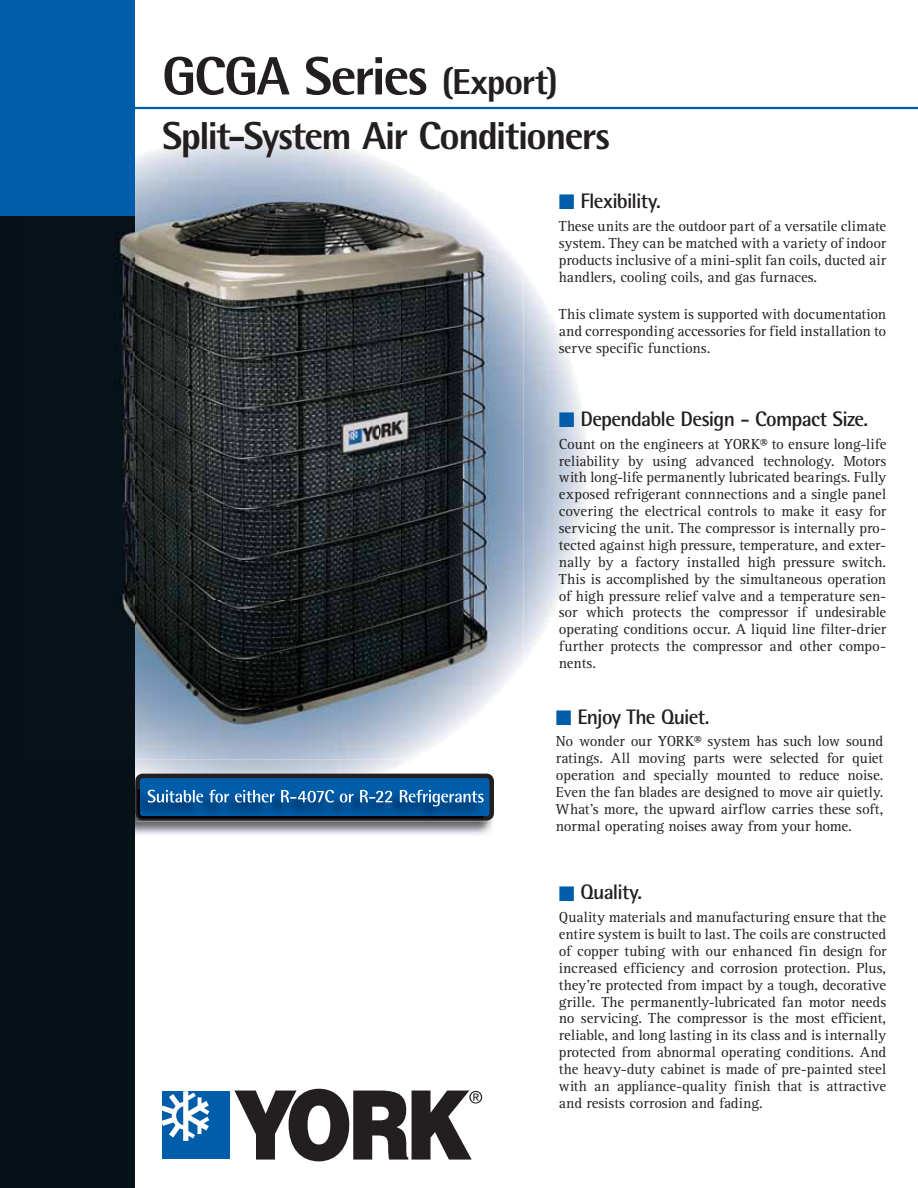
<style>
.page{position:relative;width:918px;height:1188px;background:#fff}
.page>*{position:absolute;margin:0;border:0;box-sizing:border-box;transform-origin:0 0}
.t1{font:800 54px "Rotis Semi Sans";letter-spacing:-.035em;color:#231f20}
.t2{font:800 39px "Rotis Semi Sans";letter-spacing:-.04em;color:#231f20}
.t3{font:700 21px "Rotis Semi Sans";letter-spacing:-.035em;color:#231f20}
.t4{font:15px/16.8px "Rotis Serif";color:#231f20;text-align:justify}
.s1{font-size:36px}
.s2{color:#005daa}
</style>
<div class="page">
<svg style="left:234px;top:1089px;width:248px;height:72px"></svg>
<div style="left:162px;top:1091px;width:68px;height:68px;background:#005daa"></div>
<svg style="left:162px;top:1091px;width:47px;height:50px"></svg>
<div style="left:0;top:0;width:135px;height:216px;background:#005daa"></div>
<div style="left:0;top:216px;width:135px;height:972px;background:#071118"></div>
<img style="left:114px;top:178px;width:410px;height:582px">
<div style="left:27px;top:178px;width:107px;height:38px;background:#005daa"></div>
<img style="left:135px;top:773px;width:358px;height:62px">
<img style="left:135px;top:773px;width:251px;height:1px">
<hr style="left:0;top:107px;width:918px;height:2px;background:#005daa">
<svg style="left:135px;top:774px;width:359px;height:47px;background:#1a568a"></svg>
<h1 class="t1" style="left:162px;top:57px;width:398px">GCGA Series <span class="s1">(Export)</span></h1>
<h2 class="t2" style="left:162px;top:122px;width:449px">Split-System Air Conditioners</h2>
<h3 class="t3" style="left:559px;top:194px;width:103px"><span class="s2">■</span> Flexibility.</h3>
<p class="t4" style="left:559px;top:219px;width:329px">These units are the outdoor part of a versatile climate system. They can be matched with a variety of indoor products inclusive of a mini-split fan coils, ducted air handlers, cooling coils, and gas furnaces.</p>
<p class="t4" style="left:559px;top:307px;width:329px">This climate system is supported with documentation and corresponding accessories for field installation to serve specific functions.</p>
<h3 class="t3" style="left:559px;top:411px;width:311px"><span class="s2">■</span> Dependable Design - Compact Size.</h3>
<p class="t4" style="left:559px;top:437px;width:329px">Count on the engineers at YORK® to ensure long-life reliability by using advanced technology. Motors with long-life permanently lubricated bearings. Fully exposed refrigerant connnections and a single panel covering the electrical controls to make it easy for servicing the unit. The compressor is internally pro&shy;tected against high pressure, temperature, and exter&shy;nally by a factory installed high pressure switch.<br>This is accomplished by the simultaneous operation of high pressure relief valve and a temperature sen&shy;sor which protects the compressor if undesirable operating conditions occur. A liquid line filter-drier further protects the compressor and other compo&shy;nents.</p>
<h3 class="t3" style="left:556px;top:709px;width:155px"><span class="s2">■</span> Enjoy The Quiet.</h3>
<p class="t4" style="left:556px;top:734px;width:329px">No wonder our YORK® system has such low sound ratings. All moving parts were selected for quiet operation and specially mounted to reduce noise.<br>Even the fan blades are designed to move air quietly.<br>What’s more, the upward airflow carries these soft, normal operating noises away from your home.</p>
<h3 class="t3" style="left:559px;top:885px;width:85px"><span class="s2">■</span> Quality.</h3>
<p class="t4" style="left:559px;top:910px;width:329px">Quality materials and manufacturing ensure that the entire system is built to last. The coils are constructed of copper tubing with our enhanced fin design for increased efficiency and corrosion protection. Plus, they’re protected from impact by a tough, decorative grille. The permanently-lubricated fan motor needs no servicing. The compressor is the most efficient, reliable, and long lasting in its class and is internally protected from abnormal operating conditions. And the heavy-duty cabinet is made of pre-painted steel with an appliance-quality finish that is attractive and resists corrosion and fading.</p>
</div>
